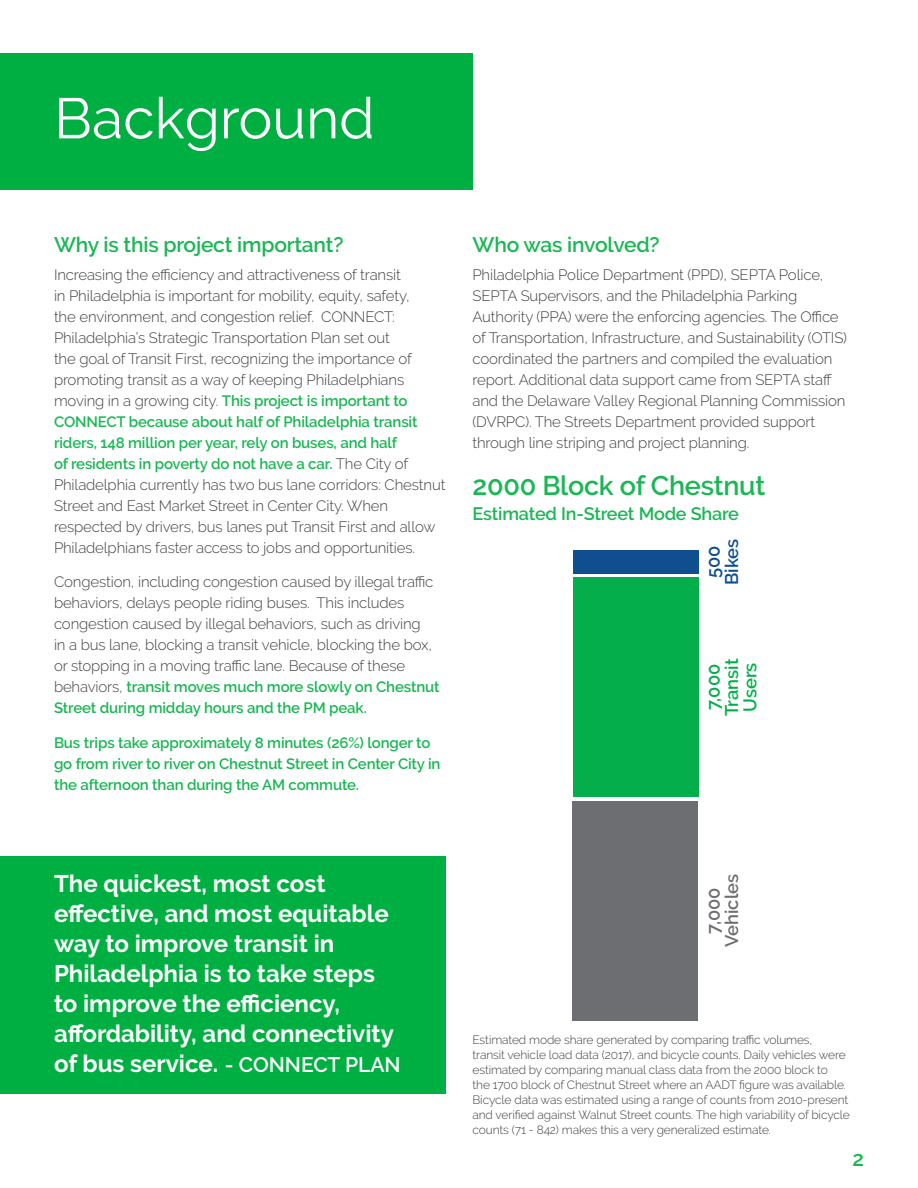
<style>
.page{position:relative;width:918px;height:1188px;background:#fff}
.page>*{position:absolute;margin:0;border:0;box-sizing:border-box;transform-origin:0 0}
.t1{font:57px "Raleway";color:#fff}
.t2{font:600 27px "Raleway";letter-spacing:-.01em;color:#1ab754}
.t3{font:700 24px/30px "Raleway";color:#fff}
.t4{font:600 21px "Raleway";letter-spacing:-.01em;color:#1ab754}
.t5{font:600 18.3px/18.3px "Raleway";color:#04af4b}
.t6{font:600 18.3px/18.3px "Raleway";color:#6d6e71;text-align:center}
.t7{font:600 18.3px/18.3px "Raleway";color:#0f4f8f;text-align:center}
.t8{font:600 18px "Raleway";letter-spacing:-.01em;color:#1ab754}
.t9{font:300 15px/21px "Raleway";letter-spacing:-.01em;color:#414042}
.t10{font:600 15px/21px "Raleway";letter-spacing:-.01em;color:#1ab754}
.t11{font:300 12px/15px "Raleway";letter-spacing:-.01em;color:#414042}
.s1{font-weight:600;color:#1ab754}
.s2{font-weight:600;font-size:21px}
</style>
<div class="page">
<div style="left:0;top:54px;width:472px;height:136px;background:#00af41"></div>
<div style="left:573px;top:801px;width:125px;height:220px;background:#6d6e71"></div>
<div style="left:573px;top:577px;width:126px;height:220px;background:#04af4b"></div>
<div style="left:573px;top:550px;width:126px;height:23px;background:#0f4f8f"></div>
<div style="left:0;top:856px;width:446px;height:238px;background:#00af41"></div>
<h1 class="t1" style="left:54px;top:85px;width:322px">Background</h1>
<h3 class="t4" style="left:54px;top:232px;width:291px">Why is this project important?</h3>
<p class="t9" style="left:54px;top:264px;width:393px">Increasing the efficiency and attractiveness of transit<br>in Philadelphia is important for mobility, equity, safety,<br>the environment, and congestion relief. CONNECT:<br>Philadelphia’s Strategic Transportation Plan set out<br>the goal of Transit First, recognizing the importance of promoting transit as a way of keeping Philadelphians moving in a growing city. <span class="s1">This project is important to CONNECT because about half of Philadelphia transit riders, 148 million per year, rely on buses, and half<br>of residents in poverty do not have a car.</span> The City of Philadelphia currently has two bus lane corridors: Chestnut Street and East Market Street in Center City. When respected by drivers, bus lanes put Transit First and allow Philadelphians faster access to jobs and opportunities.</p>
<p class="t9" style="left:54px;top:571px;width:387px">Congestion, including congestion caused by illegal traffic behaviors, delays people riding buses. This includes congestion caused by illegal behaviors, such as driving<br>in a bus lane, blocking a transit vehicle, blocking the box, or stopping in a moving traffic lane. Because of these behaviors, <span class="s1">transit moves much more slowly on Chestnut Street during midday hours and the PM peak.</span></p>
<p class="t10" style="left:54px;top:732px;width:388px">Bus trips take approximately 8 minutes (26%) longer to go from river to river on Chestnut Street in Center City in the afternoon than during the AM commute.</p>
<h3 class="t4" style="left:472px;top:232px;width:189px">Who was involved?</h3>
<p class="t9" style="left:472px;top:264px;width:376px">Philadelphia Police Department (PPD), SEPTA Police, SEPTA Supervisors, and the Philadelphia Parking Authority (PPA) were the enforcing agencies. The Office of Transportation, Infrastructure, and Sustainability (OTIS) coordinated the partners and compiled the evaluation report. Additional data support came from SEPTA staff and the Delaware Valley Regional Planning Commission (DVRPC). The Streets Department provided support through line striping and project planning.</p>
<h2 class="t2" style="left:472px;top:470px;width:294px">2000 Block of Chestnut</h2>
<p class="t8" style="left:472px;top:503px;width:268px">Estimated In-Street Mode Share</p>
<p class="t7" style="left:704px;top:585px;width:48px;rotate:-90deg">500<br>Bikes</p>
<p class="t5" style="left:704px;top:716px;width:59px;rotate:-90deg">7,000<br>Transit<br>Users</p>
<h3 class="t3" style="left:54px;top:868px;width:348px">The quickest, most cost effective, and most equitable way to improve transit in<br>Philadelphia is to take steps to improve the efficiency, affordability, and connectivity of bus service. <span class="s2">- CONNECT PLAN</span></h3>
<p class="t6" style="left:704px;top:947px;width:75px;rotate:-90deg">7,000<br>Vehicles</p>
<p class="t11" style="left:472px;top:1032px;width:379px">Estimated mode share generated by comparing traffic volumes,<br>transit vehicle load data (2017), and bicycle counts. Daily vehicles were estimated by comparing manual class data from the 2000 block to<br>the 1700 block of Chestnut Street where an AADT figure was available.<br>Bicycle data was estimated using a range of counts from 2010-present and verified against Walnut Street counts. The high variability of bicycle counts (71 - 842) makes this a very generalized estimate.</p>
<h3 class="t4" style="left:852px;top:1147px;width:13px">2</h3>
</div>
